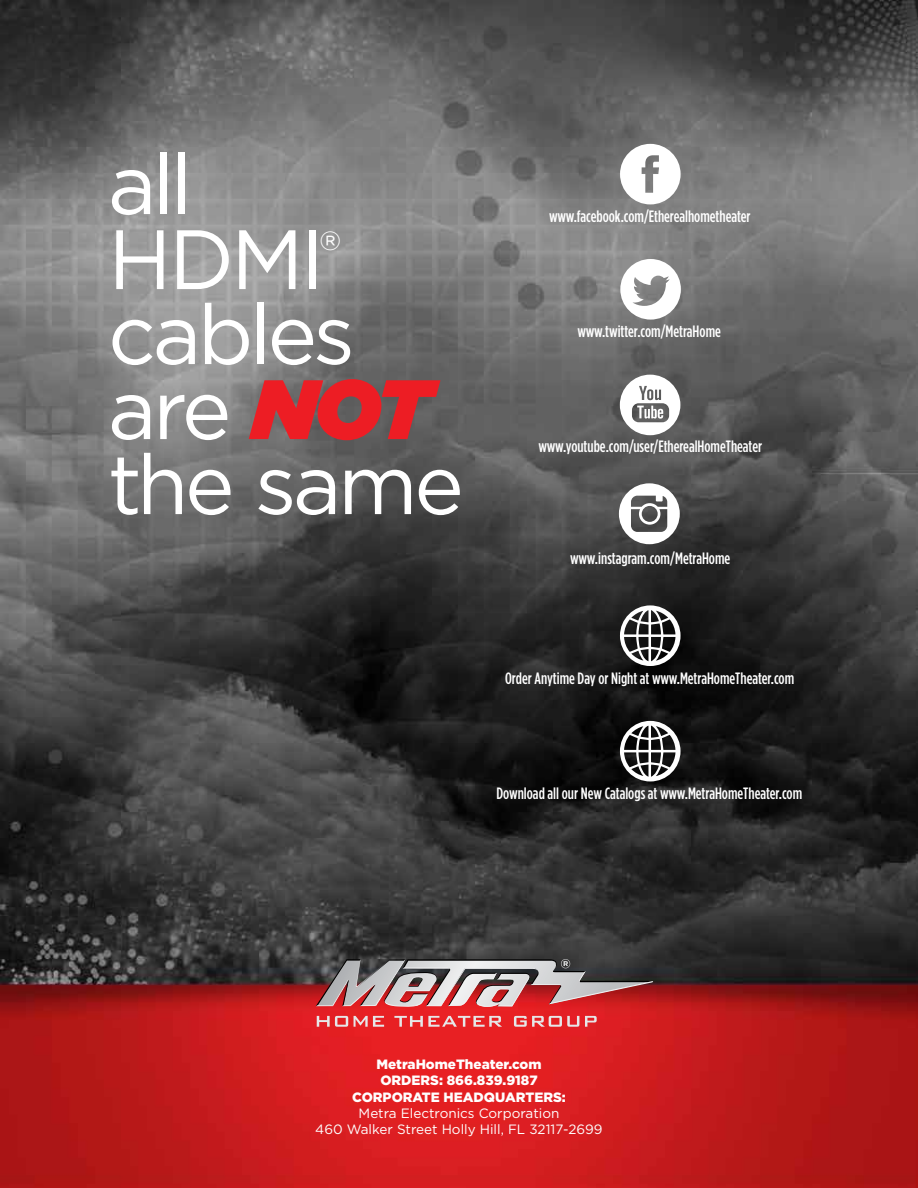
<style>
.page{position:relative;width:918px;height:1188px;background:#fff}
.page>*{position:absolute;margin:0;border:0;box-sizing:border-box;transform-origin:0 0}
.t1{font:84px/75px "Gotham";letter-spacing:-.045em;color:#fff}
.t2{font:26.25px "Gotham";color:#fff}
.t3{font:500 16.35px "Gotham Condensed";color:#fff}
.t4{font:13.5px/16.2px "Gotham";color:#fff;text-align:center}
.t5{font:900 13.5px/16.2px "Gotham";color:#fff;text-align:center}
.s1{font-weight:900;font-style:italic;color:#ed1d24}
</style>
<div class="page">
<img style="left:0;top:0;width:918px;height:1188px">
<svg style="left:620px;top:605px;width:61px;height:61px"></svg>
<svg style="left:620px;top:259px;width:61px;height:61px"></svg>
<svg style="left:620px;top:144px;width:61px;height:60px"></svg>
<svg style="left:620px;top:375px;width:60px;height:60px"></svg>
<svg style="left:620px;top:721px;width:61px;height:60px"></svg>
<svg style="left:619px;top:483px;width:61px;height:61px"></svg>
<svg style="left:317px;top:1016px;width:31px;height:11px"></svg>
<svg style="left:354px;top:1016px;width:30px;height:11px"></svg>
<svg style="left:394px;top:1016px;width:108px;height:11px"></svg>
<svg style="left:514px;top:1016px;width:65px;height:11px"></svg>
<svg style="left:585px;top:1016px;width:12px;height:11px"></svg>
<svg style="left:316px;top:959px;width:337px;height:49px;background:#a0787a"></svg>
<h1 class="t1" style="left:108px;top:145px;width:86px">all</h1>
<h1 class="t1" style="left:108px;top:220px;width:218px">HDMI</h1>
<h2 class="t2" style="left:319px;top:226px;width:23px">®</h2>
<h1 class="t1" style="left:108px;top:295px;width:357px">cables are <span class="s1">NOT </span>the same</h1>
<p class="t3" style="left:549px;top:208px;width:203px">www.facebook.com/Etherealhometheater</p>
<p class="t3" style="left:578px;top:322px;width:145px">www.twitter.com/MetraHome</p>
<p class="t3" style="left:539px;top:437px;width:225px">www.youtube.com/user/EtherealHomeTheater</p>
<p class="t3" style="left:570px;top:549px;width:162px">www.instagram.com/MetraHome</p>
<p class="t3" style="left:505px;top:669px;width:291px">Order Anytime Day or Night at www.MetraHomeTheater.com</p>
<p class="t3" style="left:496px;top:784px;width:307px">Download all our New Catalogs at www.MetraHomeTheater.com</p>
<p class="t5" style="left:352px;top:1056px;width:215px">MetraHomeTheater.com<br>ORDERS: 866.839.9187<br>CORPORATE HEADQUARTERS:</p>
<p class="t4" style="left:315px;top:1105px;width:289px">Metra Electronics Corporation<br>460 Walker Street Holly Hill, FL 32117-2699</p>
</div>
